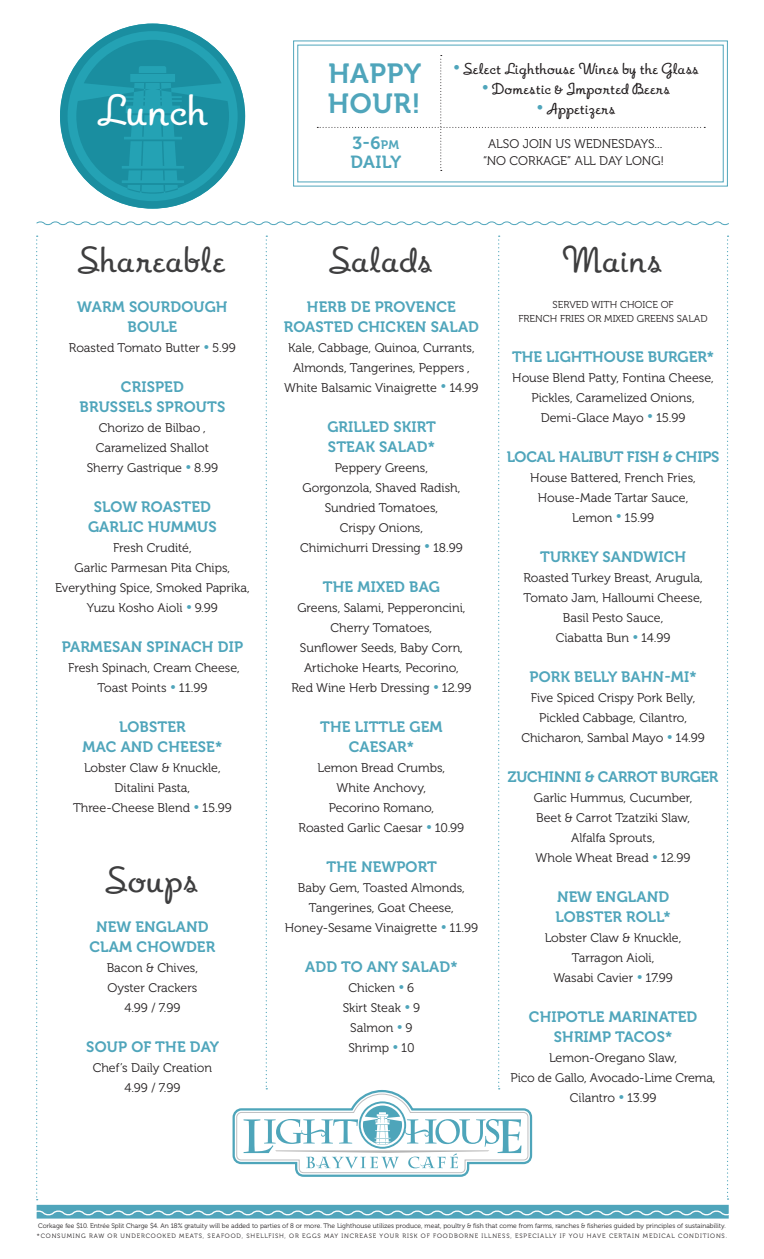
<style>
.page{position:relative;width:764px;height:1259px;background:#fff}
.page>*{position:absolute;margin:0;border:0;box-sizing:border-box;transform-origin:0 0}
.t1{font:45.38px "Romany Script";color:#fff}
.t2{font:37.5px "Romany Script";color:#3e3e3f}
.t3{font:27.62px/30px "Museo 700";letter-spacing:.02em;color:#4fa5bb}
.t4{font:17.5px/18.8px "Museo 700";letter-spacing:.015em;color:#4fa5bb}
.t5{font:16.25px "Romany Script";color:#231f20}
.t6{font:15px/20px "Museo 700";letter-spacing:.01em;color:#4fa5bb;text-align:center}
.t7{font:15px "Museo 700";letter-spacing:-.01em;color:#4fa5bb}
.t8{font:15px "Museo 700";letter-spacing:-.02em;color:#4fa5bb}
.t9{font:12.5px/20px "Museo 300";color:#231f20;text-align:center}
.t10{font:10px/13.8px "Museo 300";color:#231f20;text-align:center}
.t11{font:6.62px "Museo 300";letter-spacing:.005em;color:#231f20}
.t12{font:6.25px "Museo 300";letter-spacing:.135em;color:#231f20}
.s1{font-size:13.75px;color:#4fa5bb}
.s2{font-family:"Museo 300";color:#4fa5bb}
.s3{font-size:12.25px}
</style>
<div class="page">
<svg style="left:36px;top:221px;width:693px;height:5px"></svg>
<div style="left:37px;top:1204px;width:691px;height:14px;background:#4fa5bb"></div>
<svg style="left:36px;top:1208px;width:693px;height:9px"></svg>
<svg style="left:36px;top:236px;width:2px;height:964px"></svg>
<svg style="left:232px;top:236px;width:300px;height:941px"></svg>
<svg style="left:727px;top:236px;width:1px;height:963px"></svg>
<svg style="left:60px;top:24px;width:185px;height:185px"></svg>
<svg style="left:293px;top:40px;width:435px;height:147px"></svg>
<svg style="left:317px;top:55px;width:388px;height:116px"></svg>
<h1 class="t1" style="left:98px;top:85px;width:113px">Lunch</h1>
<h2 class="t2" style="left:78px;top:239px;width:150px">Shareable</h2>
<p class="t6" style="left:77px;top:297px;width:152px">WARM SOURDOUGH<br>BOULE</p>
<p class="t9" style="left:69px;top:338px;width:168px">Roasted Tomato Butter <span class="s1">•</span> 5.99</p>
<p class="t6" style="left:79px;top:377px;width:147px">CRISPED<br>BRUSSELS SPROUTS</p>
<p class="t9" style="left:87px;top:418px;width:133px">Chorizo de Bilbao ,<br>Caramelized Shallot<br>Sherry Gastrique <span class="s1">•</span> 8.99</p>
<p class="t6" style="left:88px;top:497px;width:130px">SLOW ROASTED<br>GARLIC HUMMUS</p>
<p class="t9" style="left:55px;top:538px;width:196px">Fresh Crudité,<br>Garlic Parmesan Pita Chips,<br>Everything Spice, Smoked Paprika,<br>Yuzu Kosho Aioli <span class="s1">•</span> 9.99</p>
<p class="t6" style="left:62px;top:637px;width:183px">PARMESAN SPINACH DIP</p>
<p class="t9" style="left:68px;top:658px;width:173px">Fresh Spinach, Cream Cheese,<br>Toast Points <span class="s1">•</span> 11.99</p>
<p class="t6" style="left:82px;top:717px;width:141px">LOBSTER<br>MAC AND CHEESE*</p>
<p class="t9" style="left:73px;top:758px;width:160px">Lobster Claw &amp; Knuckle,<br>Ditalini Pasta,<br>Three-Cheese Blend <span class="s1">•</span> 15.99</p>
<h2 class="t2" style="left:106px;top:859px;width:95px">Soups</h2>
<p class="t6" style="left:89px;top:917px;width:127px">NEW ENGLAND<br>CLAM CHOWDER</p>
<p class="t9" style="left:107px;top:958px;width:93px">Bacon &amp; Chives,<br>Oyster Crackers<br>4.99 / 7.99</p>
<p class="t6" style="left:86px;top:1037px;width:134px">SOUP OF THE DAY</p>
<p class="t9" style="left:93px;top:1058px;width:121px">Chef’s Daily Creation<br>4.99 / 7.99</p>
<h3 class="t3" style="left:328px;top:59px;width:95px">HAPPY<br>HOUR!</h3>
<h3 class="t5" style="left:453px;top:60px;width:248px"><span class="s2">•</span> Select Lighthouse Wines by the Glass</h3>
<h3 class="t5" style="left:482px;top:80px;width:190px"><span class="s2">•</span> Domestic &amp; Imported Beers</h3>
<h3 class="t5" style="left:536px;top:100px;width:81px"><span class="s2">•</span> Appetizers</h3>
<p class="t9" style="left:483px;top:135px;width:183px;line-height:17.5px">ALSO JOIN US WEDNESDAYS... “NO CORKAGE” ALL DAY LONG!</p>
<h3 class="t4" style="left:350px;top:134px;width:52px">3-6<span class="s3">pm<br></span>DAILY</h3>
<h2 class="t2" style="left:329px;top:239px;width:106px">Salads</h2>
<p class="t6" style="left:284px;top:297px;width:197px">HERB DE PROVENCE<br>ROASTED CHICKEN SALAD</p>
<p class="t9" style="left:284px;top:337px;width:196px">Kale, Cabbage, Quinoa, Currants,<br>Almonds, Tangerines, Peppers ,<br>White Balsamic Vinaigrette <span class="s1">•</span> 14.99</p>
<p class="t6" style="left:327px;top:417px;width:110px;text-align:left">GRILLED SKIRT<br>STEAK SALAD*</p>
<p class="t9" style="left:300px;top:457px;width:164px">Peppery Greens,<br>Gorgonzola, Shaved Radish,<br>Sundried Tomatoes,<br>Crispy Onions,<br>Chimichurri Dressing <span class="s1">•</span> 18.99</p>
<p class="t6" style="left:323px;top:577px;width:119px">THE MIXED BAG</p>
<p class="t9" style="left:291px;top:597px;width:181px">Greens, Salami, Pepperoncini,<br>Cherry Tomatoes,<br>Sunflower Seeds, Baby Corn,<br>Artichoke Hearts, Pecorino,<br>Red Wine Herb Dressing <span class="s1">•</span> 12.99</p>
<p class="t6" style="left:320px;top:717px;width:124px">THE LITTLE GEM<br>CAESAR*</p>
<p class="t9" style="left:298px;top:757px;width:167px">Lemon Bread Crumbs,<br>White Anchovy,<br>Pecorino Romano,<br>Roasted Garlic Caesar <span class="s1">•</span> 10.99</p>
<p class="t6" style="left:326px;top:857px;width:112px">THE NEWPORT</p>
<p class="t9" style="left:285px;top:877px;width:194px">Baby Gem, Toasted Almonds,<br>Tangerines, Goat Cheese,<br>Honey-Sesame Vinaigrette <span class="s1">•</span> 11.99</p>
<p class="t6" style="left:305px;top:957px;width:154px">ADD TO ANY SALAD*</p>
<p class="t9" style="left:343px;top:977px;width:79px">Chicken <span class="s1">•</span> 6<br>Skirt Steak <span class="s1">•</span> 9<br>Salmon <span class="s1">•</span> 9<br>Shrimp <span class="s1">•</span> 10</p>
<h2 class="t2" style="left:563px;top:239px;width:102px">Mains</h2>
<p class="t10" style="left:518px;top:298px;width:190px">SERVED WITH CHOICE OF<br>FRENCH FRIES OR MIXED GREENS SALAD</p>
<p class="t6" style="left:512px;top:347px;width:203px">THE LIGHTHOUSE BURGER*</p>
<p class="t9" style="left:512px;top:367px;width:203px">House Blend Patty, Fontina Cheese,<br>Pickles, Caramelized Onions,<br>Demi-Glace Mayo <span class="s1">•</span> 15.99</p>
<p class="t7" style="left:506px;top:448px;width:214px">LOCAL HALIBUT FISH &amp; CHIPS</p>
<p class="t9" style="left:530px;top:467px;width:167px">House Battered, French Fries,<br>House-Made Tartar Sauce,<br>Lemon <span class="s1">•</span> 15.99</p>
<p class="t6" style="left:540px;top:547px;width:148px">TURKEY SANDWICH</p>
<p class="t9" style="left:523px;top:567px;width:181px">Roasted Turkey Breast, Arugula,<br>Tomato Jam, Halloumi Cheese,<br>Basil Pesto Sauce,<br>Ciabatta Bun <span class="s1">•</span> 14.99</p>
<p class="t6" style="left:529px;top:667px;width:169px">PORK BELLY BAHN-MI*</p>
<p class="t9" style="left:521px;top:687px;width:185px">Five Spiced Crispy Pork Belly,<br>Pickled Cabbage, Cilantro,<br>Chicharon, Sambal Mayo <span class="s1">•</span> 14.99</p>
<p class="t8" style="left:508px;top:768px;width:212px">ZUCHINNI &amp; CARROT BURGER</p>
<p class="t9" style="left:533px;top:787px;width:160px">Garlic Hummus, Cucumber,<br>Beet &amp; Carrot Tzatziki Slaw,<br>Alfalfa Sprouts,<br>Whole Wheat Bread <span class="s1">•</span> 12.99</p>
<p class="t6" style="left:555px;top:887px;width:117px;text-align:left">NEW ENGLAND<br>LOBSTER ROLL*</p>
<p class="t9" style="left:544px;top:927px;width:138px">Lobster Claw &amp; Knuckle,<br>Tarragon Aioli,<br>Wasabi Cavier <span class="s1">•</span> 17.99</p>
<p class="t6" style="left:529px;top:1007px;width:170px">CHIPOTLE MARINATED<br>SHRIMP TACOS*</p>
<p class="t9" style="left:510px;top:1047px;width:206px">Lemon-Oregano Slaw,<br>Pico de Gallo, Avocado-Lime Crema,<br>Cilantro <span class="s1">•</span> 13.99</p>
<p class="t11" style="left:38px;top:1222px;width:689px">Corkage fee $10. Entrée Split Charge $4. An 18% gratuity will be added to parties of 8 or more. The Lighthouse utilizes produce, meat, poultry &amp; fish that come from farms, ranches &amp; fisheries guided by principles of sustainability.</p>
<p class="t12" style="left:37px;top:1232px;width:691px">*CONSUMING RAW OR UNDERCOOKED MEATS, SEAFOOD, SHELLFISH, OR EGGS MAY INCREASE YOUR RISK OF FOODBORNE ILLNESS, ESPECIALLY IF YOU HAVE CERTAIN MEDICAL CONDITIONS.</p>
</div>
